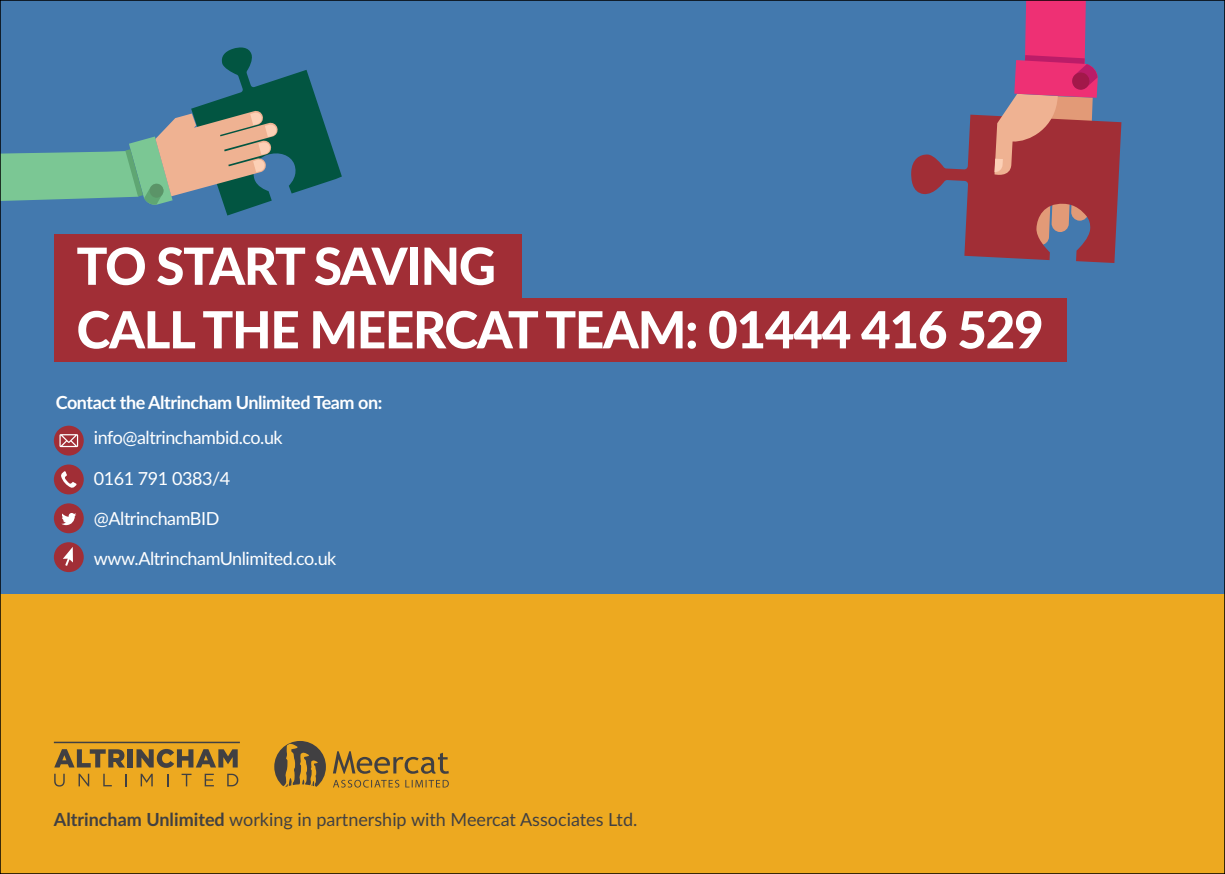
<style>
.page{position:relative;width:1225px;height:874px;background:#fff}
.page>*{position:absolute;margin:0;border:0;box-sizing:border-box;transform-origin:0 0}
.t1{font:800 51.2px/63.4px "Lato";letter-spacing:-.025em;color:#fff}
.t2{font:18px "Lato";letter-spacing:-.025em;color:#fff}
.t3{font:18px "Lato";color:#414042}
.t4{font:700 18px "Lato";letter-spacing:-.025em;color:#fff}
.s1{font-weight:700}
</style>
<div class="page">
<div style="left:0;top:0;width:1225px;height:859px;background:#4379ae"></div>
<div style="left:0;top:594px;width:1225px;height:279px;background:#eda920"></div>
<svg style="left:274px;top:741px;width:52px;height:46px"></svg>
<svg style="left:333px;top:751px;width:116px;height:22px"></svg>
<svg style="left:333px;top:779px;width:116px;height:8px"></svg>
<div style="left:54px;top:234px;width:468px;height:64px;background:#a12e36"></div>
<div style="left:54px;top:298px;width:1012px;height:63px;background:#a12e36"></div>
<div style="left:54px;top:542px;width:30px;height:30px;background:#a12e36;border-radius:50%"></div>
<svg style="left:63px;top:547px;width:10px;height:18px"></svg>
<div style="left:54px;top:464px;width:30px;height:30px;background:#a12e36;border-radius:50%"></div>
<div style="left:54px;top:425px;width:30px;height:30px;background:#a12e36;border-radius:50%"></div>
<div style="left:54px;top:503px;width:30px;height:30px;background:#a12e36;border-radius:50%"></div>
<svg style="left:61px;top:513px;width:15px;height:12px"></svg>
<svg style="left:59px;top:434px;width:19px;height:13px"></svg>
<svg style="left:61px;top:471px;width:16px;height:16px"></svg>
<svg style="left:911px;top:2px;width:210px;height:261px"></svg>
<svg style="left:2px;top:47px;width:340px;height:168px"></svg>
<svg style="left:54px;top:749px;width:71px;height:18px"></svg>
<div style="left:128px;top:749px;width:5px;height:18px;background:#414042"></div>
<svg style="left:136px;top:749px;width:102px;height:18px"></svg>
<svg style="left:54px;top:773px;width:11px;height:13px"></svg>
<svg style="left:79px;top:773px;width:10px;height:13px"></svg>
<svg style="left:103px;top:773px;width:9px;height:13px"></svg>
<svg style="left:125px;top:774px;width:1px;height:12px"></svg>
<svg style="left:141px;top:773px;width:12px;height:13px"></svg>
<svg style="left:167px;top:774px;width:1px;height:12px"></svg>
<svg style="left:182px;top:773px;width:9px;height:13px"></svg>
<svg style="left:205px;top:773px;width:9px;height:13px"></svg>
<svg style="left:227px;top:773px;width:11px;height:13px"></svg>
<hr style="left:54px;top:741px;width:186px;height:1px;background:#414042">
<h1 class="t1" style="left:77px;top:232px;width:968px">TO START SAVING<br>CALL THE MEERCAT TEAM: 01444 416 529</h1>
<p class="t4" style="left:56px;top:389px;width:328px">Contact the Altrincham Unlimited Team on:</p>
<p class="t2" style="left:94px;top:425px;width:190px">info@altrinchambid.co.uk</p>
<p class="t2" style="left:94px;top:465px;width:138px">0161 791 0383/4</p>
<p class="t2" style="left:94px;top:505px;width:127px">@AltrinchamBID</p>
<p class="t2" style="left:94px;top:545px;width:244px">www.AltrinchamUnlimited.co.uk</p>
<p class="t3" style="left:54px;top:805px;width:585px"><span class="s1">Altrincham Unlimited</span> working in partnership with Meercat Associates Ltd.</p>
</div>
